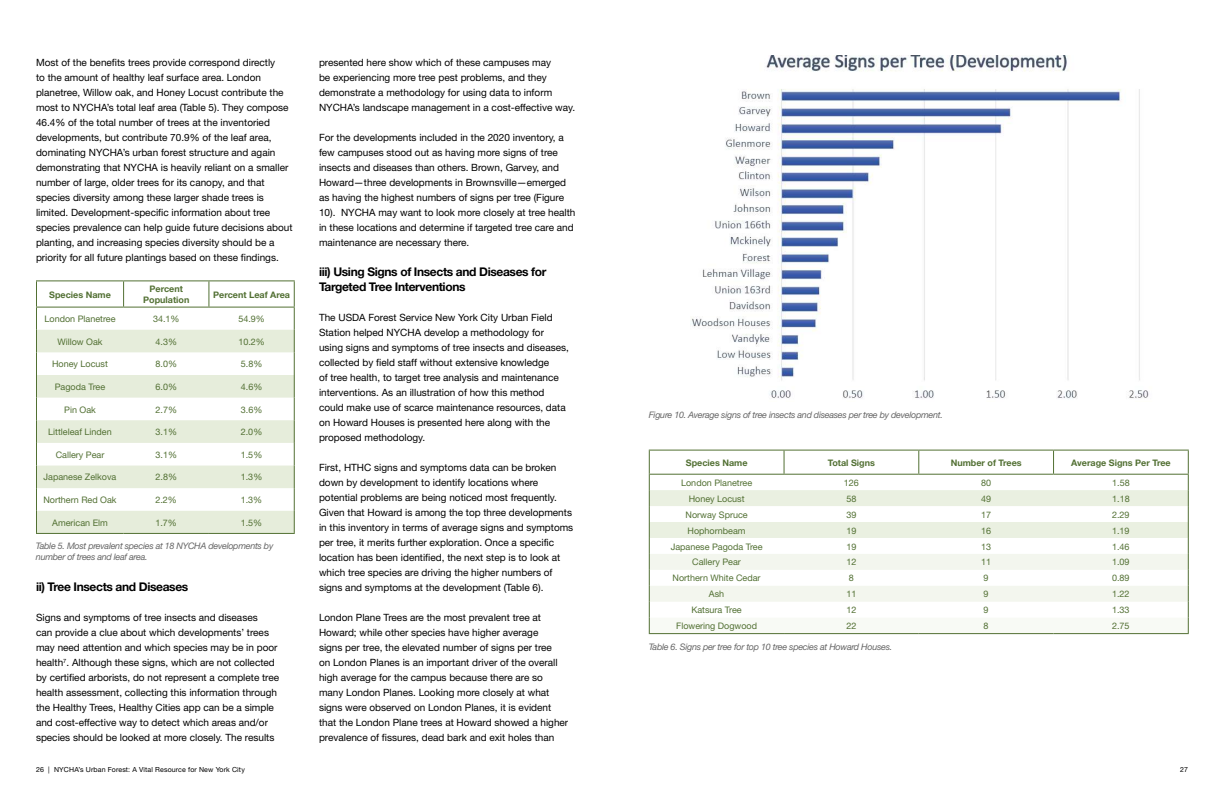
<style>
.page{position:relative;width:1224px;height:792px;background:#fff}
.page>*{position:absolute;margin:0;border:0;box-sizing:border-box;transform-origin:0 0}
.t1{font:12px/15px "Helvetica Neue LT 75 Bd";letter-spacing:-.03em;color:#000}
.t2{font:10px/15px "Helvetica Neue LT 55 Rm";color:#000}
.t3{font:9px "Helvetica Neue LT 55 Rm";color:#527033}
.t4{font:9px/10.8px "Helvetica Neue LT 56 It";letter-spacing:-.03em;color:#666}
.t5{font:9px/11px "Helvetica Neue LT 75 Bd";color:#527033;text-align:center}
.t6{font:7px "Helvetica Neue LT 55 Rm";letter-spacing:.02em;color:#000}
</style>
<div class="page">
<svg style="left:37px;top:330px;width:257px;height:203px;fill:#e6eddb"></svg>
<hr style="left:36px;top:280px;width:88px;height:1px;background:#527033">
<hr style="left:209px;top:280px;width:86px;height:1px;background:#527033">
<hr style="left:124px;top:280px;width:85px;height:1px;background:#527033">
<svg style="left:123px;top:281px;width:1px;height:26px"></svg>
<svg style="left:208px;top:281px;width:1px;height:26px"></svg>
<hr style="left:36px;top:307px;width:88px;height:1px;background:#527033">
<hr style="left:124px;top:307px;width:85px;height:1px;background:#527033">
<hr style="left:209px;top:307px;width:86px;height:1px;background:#527033">
<svg style="left:36px;top:281px;width:1px;height:252px"></svg>
<svg style="left:294px;top:281px;width:1px;height:252px"></svg>
<hr style="left:36px;top:533px;width:88px;height:1px;background:#527033">
<hr style="left:124px;top:533px;width:85px;height:1px;background:#527033">
<hr style="left:209px;top:533px;width:86px;height:1px;background:#527033">
<hr style="left:649px;top:450px;width:135px;height:1px;background:#527033">
<hr style="left:1054px;top:450px;width:135px;height:1px;background:#527033">
<hr style="left:784px;top:450px;width:135px;height:1px;background:#527033">
<hr style="left:919px;top:450px;width:135px;height:1px;background:#527033">
<svg style="left:649px;top:451px;width:540px;height:182px"></svg>
<hr style="left:649px;top:633px;width:135px;height:1px;background:#527033">
<hr style="left:784px;top:633px;width:135px;height:1px;background:#527033">
<hr style="left:919px;top:633px;width:135px;height:1px;background:#527033">
<hr style="left:1054px;top:633px;width:135px;height:1px;background:#527033">
<img style="left:691px;top:55px;width:458px;height:344px">
<p class="t2" style="left:36px;top:55px;width:258px">Most of the benefits trees provide correspond directly<br>to the amount of healthy leaf surface area. London planetree, Willow oak, and Honey Locust contribute the most to NYCHA’s total leaf area (Table 5). They compose 46.4% of the total number of trees at the inventoried developments, but contribute 70.9% of the leaf area, dominating NYCHA’s urban forest structure and again demonstrating that NYCHA is heavily reliant on a smaller number of large, older trees for its canopy, and that species diversity among these larger shade trees is limited. Development-specific information about tree species prevalence can help guide future decisions about planting, and increasing species diversity should be a priority for all future plantings based on these findings.</p>
<p class="t5" style="left:49px;top:289px;width:63px">Species Name</p>
<p class="t5" style="left:143px;top:283px;width:48px">Percent<br>Population</p>
<p class="t5" style="left:213px;top:289px;width:78px">Percent Leaf Area</p>
<p class="t3" style="left:45px;top:313px;width:73px">London Planetree</p>
<p class="t3" style="left:153px;top:313px;width:28px">34.1%</p>
<p class="t3" style="left:238px;top:313px;width:28px">54.9%</p>
<p class="t3" style="left:57px;top:336px;width:47px">Willow Oak</p>
<p class="t3" style="left:156px;top:336px;width:23px">4.3%</p>
<p class="t3" style="left:238px;top:336px;width:28px">10.2%</p>
<p class="t3" style="left:52px;top:359px;width:57px">Honey Locust</p>
<p class="t3" style="left:156px;top:359px;width:23px">8.0%</p>
<p class="t3" style="left:241px;top:359px;width:23px">5.8%</p>
<p class="t3" style="left:55px;top:381px;width:52px">Pagoda Tree</p>
<p class="t3" style="left:156px;top:381px;width:23px">6.0%</p>
<p class="t3" style="left:241px;top:381px;width:23px">4.6%</p>
<p class="t3" style="left:64px;top:404px;width:33px">Pin Oak</p>
<p class="t3" style="left:156px;top:404px;width:23px">2.7%</p>
<p class="t3" style="left:241px;top:404px;width:23px">3.6%</p>
<p class="t3" style="left:48px;top:426px;width:65px">Littleleaf Linden</p>
<p class="t3" style="left:155px;top:426px;width:23px">3.1%</p>
<p class="t3" style="left:241px;top:426px;width:23px">2.0%</p>
<p class="t3" style="left:56px;top:449px;width:50px">Callery Pear</p>
<p class="t3" style="left:155px;top:449px;width:23px">3.1%</p>
<p class="t3" style="left:241px;top:449px;width:23px">1.5%</p>
<p class="t3" style="left:44px;top:472px;width:74px">Japanese Zelkova</p>
<p class="t3" style="left:155px;top:472px;width:23px">2.8%</p>
<p class="t3" style="left:241px;top:472px;width:23px">1.3%</p>
<p class="t3" style="left:43px;top:494px;width:75px">Northern Red Oak</p>
<p class="t3" style="left:155px;top:494px;width:23px">2.2%</p>
<p class="t3" style="left:241px;top:494px;width:23px">1.3%</p>
<p class="t3" style="left:52px;top:517px;width:57px">American Elm</p>
<p class="t3" style="left:155px;top:517px;width:23px">1.7%</p>
<p class="t3" style="left:241px;top:517px;width:23px">1.5%</p>
<p class="t4" style="left:36px;top:541px;width:239px">Table 5. Most prevalent species at 18 NYCHA developments by number of trees and leaf area.</p>
<p class="t1" style="left:36px;top:579px;width:154px">ii) Tree Insects and Diseases</p>
<p class="t2" style="left:36px;top:610px;width:245px">Signs and symptoms of tree insects and diseases<br>can provide a clue about which developments’ trees may need attention and which species may be in poor health<sup>7</sup>. Although these signs, which are not collected by certified arborists, do not represent a complete tree health assessment, collecting this information through the Healthy Trees, Healthy Cities app can be a simple and cost-effective way to detect which areas and/or species should be looked at more closely. The results</p>
<p class="t2" style="left:319px;top:55px;width:258px">presented here show which of these campuses may<br>be experiencing more tree pest problems, and they demonstrate a methodology for using data to inform NYCHA’s landscape management in a cost-effective way.</p>
<p class="t2" style="left:319px;top:130px;width:258px">For the developments included in the 2020 inventory, a few campuses stood out as having more signs of tree insects and diseases than others. Brown, Garvey, and Howard—three developments in Brownsville—emerged as having the highest numbers of signs per tree (Figure 10). NYCHA may want to look more closely at tree health in these locations and determine if targeted tree care and maintenance are necessary there.</p>
<p class="t1" style="left:319px;top:264px;width:229px">iii) Using Signs of Insects and Diseases for<br>Targeted Tree Interventions</p>
<p class="t2" style="left:319px;top:310px;width:251px">The USDA Forest Service New York City Urban Field Station helped NYCHA develop a methodology for using signs and symptoms of tree insects and diseases, collected by field staff without extensive knowledge<br>of tree health, to target tree analysis and maintenance interventions. As an illustration of how this method could make use of scarce maintenance resources, data on Howard Houses is presented here along with the proposed methodology.</p>
<p class="t2" style="left:319px;top:460px;width:256px">First, HTHC signs and symptoms data can be broken down by development to identify locations where potential problems are being noticed most frequently.<br>Given that Howard is among the top three developments in this inventory in terms of average signs and symptoms per tree, it merits further exploration. Once a specific location has been identified, the next step is to look at which tree species are driving the higher numbers of signs and symptoms at the development (Table 6).</p>
<p class="t2" style="left:319px;top:610px;width:251px">London Plane Trees are the most prevalent tree at Howard; while other species have higher average<br>signs per tree, the elevated number of signs per tree<br>on London Planes is an important driver of the overall high average for the campus because there are so many London Planes. Looking more closely at what signs were observed on London Planes, it is evident that the London Plane trees at Howard showed a higher prevalence of fissures, dead bark and exit holes than</p>
<p class="t4" style="left:649px;top:409px;width:296px">Figure 10. Average signs of tree insects and diseases per tree by development.</p>
<p class="t5" style="left:686px;top:457px;width:63px">Species Name</p>
<p class="t5" style="left:828px;top:457px;width:48px">Total Signs</p>
<p class="t5" style="left:951px;top:457px;width:73px">Number of Trees</p>
<p class="t5" style="left:1071px;top:457px;width:101px">Average Signs Per Tree</p>
<p class="t3" style="left:681px;top:477px;width:73px">London Planetree</p>
<p class="t3" style="left:844px;top:477px;width:17px">126</p>
<p class="t3" style="left:981px;top:477px;width:12px">80</p>
<p class="t3" style="left:1112px;top:477px;width:19px">1.58</p>
<p class="t3" style="left:689px;top:493px;width:57px">Honey Locust</p>
<p class="t3" style="left:846px;top:493px;width:12px">58</p>
<p class="t3" style="left:981px;top:493px;width:12px">49</p>
<p class="t3" style="left:1112px;top:493px;width:19px">1.18</p>
<p class="t3" style="left:686px;top:509px;width:64px">Norway Spruce</p>
<p class="t3" style="left:846px;top:509px;width:12px">39</p>
<p class="t3" style="left:981px;top:509px;width:12px">17</p>
<p class="t3" style="left:1112px;top:509px;width:19px">2.29</p>
<p class="t3" style="left:688px;top:525px;width:60px">Hophornbeam</p>
<p class="t3" style="left:846px;top:525px;width:12px">19</p>
<p class="t3" style="left:981px;top:525px;width:12px">16</p>
<p class="t3" style="left:1112px;top:525px;width:19px">1.19</p>
<p class="t3" style="left:671px;top:541px;width:93px">Japanese Pagoda Tree</p>
<p class="t3" style="left:846px;top:541px;width:12px">19</p>
<p class="t3" style="left:981px;top:541px;width:12px">13</p>
<p class="t3" style="left:1112px;top:541px;width:19px">1.46</p>
<p class="t3" style="left:692px;top:557px;width:50px">Callery Pear</p>
<p class="t3" style="left:846px;top:557px;width:12px">12</p>
<p class="t3" style="left:981px;top:557px;width:12px">11</p>
<p class="t3" style="left:1112px;top:557px;width:19px">1.09</p>
<p class="t3" style="left:673px;top:573px;width:90px">Northern White Cedar</p>
<p class="t3" style="left:849px;top:573px;width:7px">8</p>
<p class="t3" style="left:984px;top:573px;width:7px">9</p>
<p class="t3" style="left:1112px;top:573px;width:19px">0.89</p>
<p class="t3" style="left:709px;top:589px;width:17px">Ash</p>
<p class="t3" style="left:846px;top:589px;width:12px">11</p>
<p class="t3" style="left:984px;top:589px;width:7px">9</p>
<p class="t3" style="left:1112px;top:589px;width:19px">1.22</p>
<p class="t3" style="left:691px;top:605px;width:52px">Katsura Tree</p>
<p class="t3" style="left:846px;top:605px;width:12px">12</p>
<p class="t3" style="left:984px;top:605px;width:7px">9</p>
<p class="t3" style="left:1112px;top:605px;width:19px">1.33</p>
<p class="t3" style="left:676px;top:620px;width:82px">Flowering Dogwood</p>
<p class="t3" style="left:846px;top:620px;width:12px">22</p>
<p class="t3" style="left:984px;top:620px;width:7px">8</p>
<p class="t3" style="left:1112px;top:620px;width:19px">2.75</p>
<p class="t4" style="left:649px;top:641px;width:245px">Table 6. Signs per tree for top 10 tree species at Howard Houses.</p>
<p class="t6" style="left:36px;top:765px;width:210px">26 | NYCHA’s Urban Forest: A Vital Resource for New York City</p>
<p class="t6" style="left:1180px;top:765px;width:9px">27</p>
</div>
